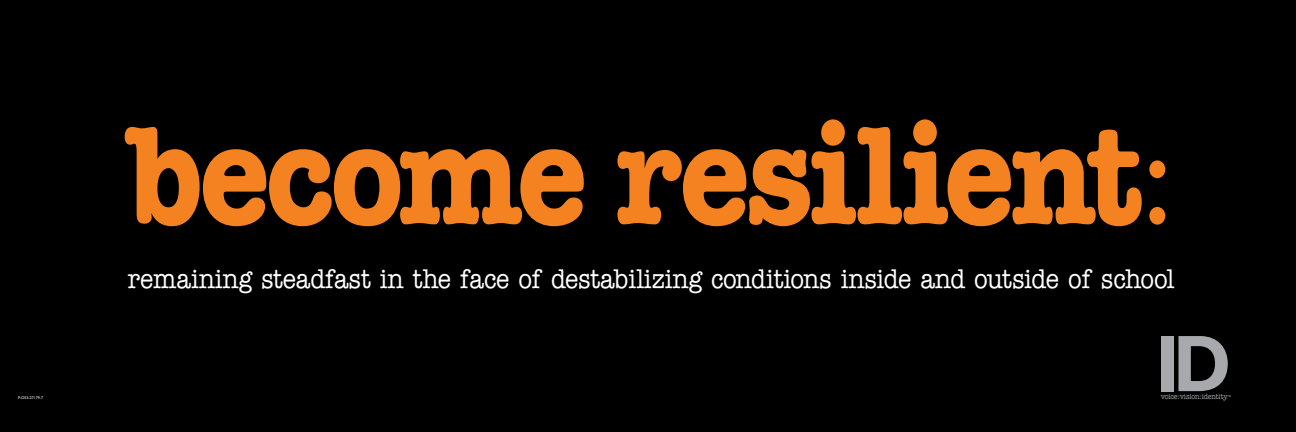
<style>
.page{position:relative;width:1296px;height:432px;background:#000}
.page>*{position:absolute;margin:0;border:0;box-sizing:border-box;transform-origin:0 0}
.t1{font:700 140px "American Typewriter";letter-spacing:-.025em;color:#f58220;scale:.9 1}
.t2{font:700 80.8px "Gill Sans";color:#a7a9ac;scale:.9 1}
.t3{font:500 27.1px "American Typewriter";letter-spacing:-.005em;color:#fff;scale:.9 1}
.t4{font:7.65px "American Typewriter Medium A";letter-spacing:-.02em;color:#a7a9ac;scale:.9 1}
.t5{font:4px "Gill Sans";color:#fff}
.s1{font-weight:500;font-size:137.5px}
.s2{font-family:"Gill Sans";font-weight:700;font-size:3.8px}
</style>
<div class="page">
<p class="t5" style="left:18px;top:395px;width:27px">P-OS3-27179-7</p>
<h1 class="t1" style="left:126px;top:93px;width:1171px">become resilient<span class="s1">:</span></h1>
<p class="t3" style="left:128px;top:264px;width:1165px">remaining steadfast in the face of destabilizing conditions inside and outside of school</p>
<h2 class="t2" style="left:1155px;top:316px;width:86px">ID</h2>
<p class="t4" style="left:1161px;top:392px;width:80px">voice:vision:identity<span class="s2">™</span></p>
</div>
